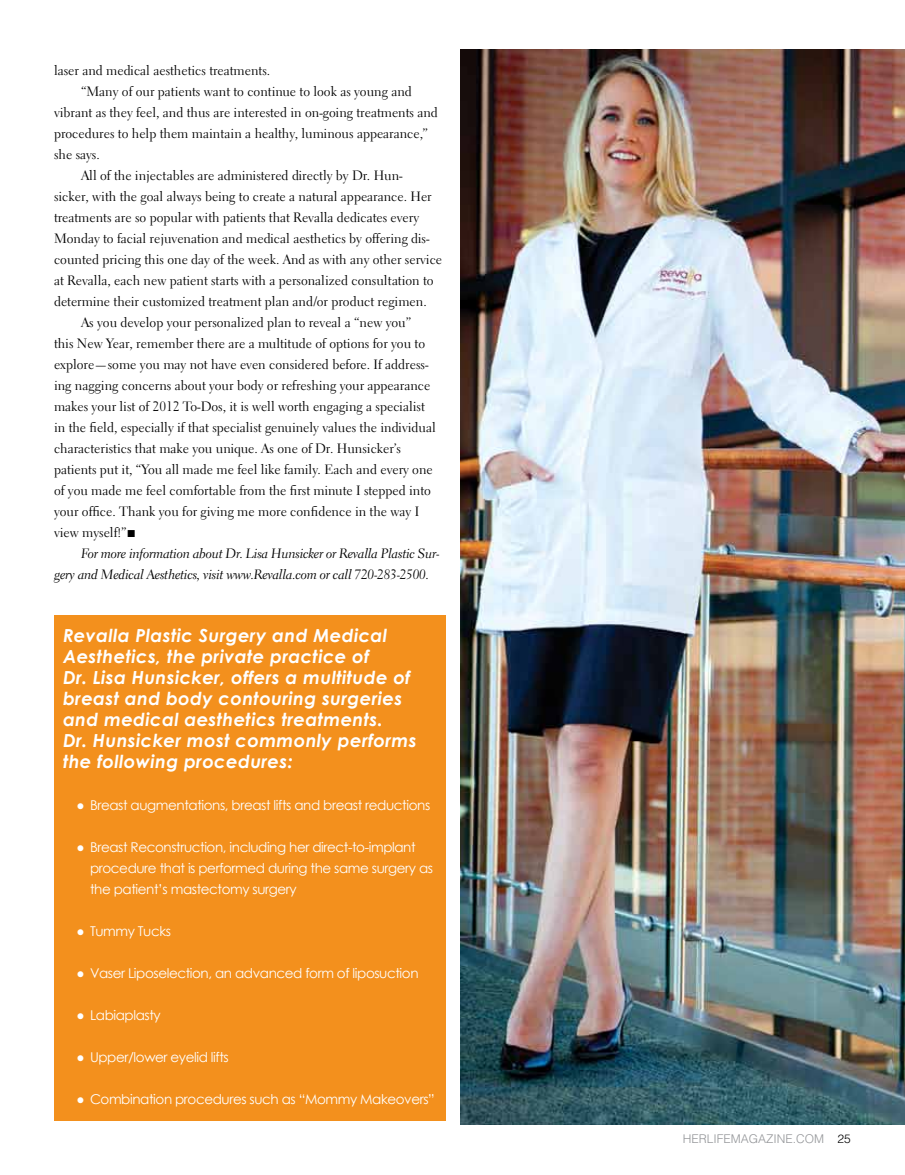
<style>
.page{position:relative;width:905px;height:1175px;background:#fff}
.page>*{position:absolute;margin:0;border:0;box-sizing:border-box;transform-origin:0 0}
.t1{font:italic 700 18px/21px "Century Gothic";letter-spacing:.02em;color:#fff}
.t2{font:13.5px "Electra LT Std";color:#000}
.t3{font:13.5px/21px "Century Gothic";letter-spacing:-.03em;color:#fff}
.t4{font:13.5px/21px "Electra LT Std Cursive";letter-spacing:-.02em;color:#000}
.t5{font:300 12px "Helvetica LT Std";color:#939598}
.s1{font-family:"Arial";font-size:15px}
.s2{color:#000}
</style>
<div class="page">
<div style="left:54px;top:615px;width:392px;height:505px;background:#f3901d"></div>
<img style="left:461px;top:50px;width:443px;height:1074px">
<p class="t2" style="left:54px;top:62px;width:218px">laser and medical aesthetics treatments.</p>
<p class="t2" style="left:81px;top:83px;width:332px">“Many of our patients want to continue to look as young and</p>
<p class="t2" style="left:54px;top:104px;width:385px">vibrant as they feel, and thus are interested in on-going treatments and</p>
<p class="t2" style="left:54px;top:125px;width:375px">procedures to help them maintain a healthy, luminous appearance,”</p>
<p class="t2" style="left:54px;top:146px;width:47px">she says.</p>
<p class="t2" style="left:81px;top:167px;width:323px">All of the injectables are administered directly by Dr. Hun-</p>
<p class="t2" style="left:54px;top:188px;width:379px">sicker, with the goal always being to create a natural appearance. Her</p>
<p class="t2" style="left:54px;top:209px;width:366px">treatments are so popular with patients that Revalla dedicates every</p>
<p class="t2" style="left:54px;top:230px;width:377px">Monday to facial rejuvenation and medical aesthetics by offering dis-</p>
<p class="t2" style="left:54px;top:251px;width:390px">counted pricing this one day of the week. And as with any other service</p>
<p class="t2" style="left:54px;top:272px;width:381px">at Revalla, each new patient starts with a personalized consultation to</p>
<p class="t2" style="left:54px;top:293px;width:374px">determine their customized treatment plan and/or product regimen.</p>
<p class="t2" style="left:81px;top:314px;width:332px">As you develop your personalized plan to reveal a “new you”</p>
<p class="t2" style="left:54px;top:335px;width:372px">this New Year, remember there are a multitude of options for you to</p>
<p class="t2" style="left:54px;top:356px;width:376px">explore—some you may not have even considered before. If address-</p>
<p class="t2" style="left:54px;top:377px;width:378px">ing nagging concerns about your body or refreshing your appearance</p>
<p class="t2" style="left:54px;top:398px;width:372px">makes your list of 2012 To-Dos, it is well worth engaging a specialist</p>
<p class="t2" style="left:54px;top:419px;width:383px">in the field, especially if that specialist genuinely values the individual</p>
<p class="t2" style="left:54px;top:440px;width:348px">characteristics that make you unique. As one of Dr. Hunsicker’s</p>
<p class="t2" style="left:54px;top:461px;width:380px">patients put it, “You all made me feel like family. Each and every one</p>
<p class="t2" style="left:54px;top:482px;width:378px">of you made me feel comfortable from the first minute I stepped into</p>
<p class="t2" style="left:54px;top:503px;width:366px">your office. Thank you for giving me more confidence in the way I</p>
<p class="t2" style="left:54px;top:524px;width:83px">view myself!”<span class="s1">■</span></p>
<p class="t4" style="left:54px;top:543px;width:387px;text-indent:27px">For more information about Dr. Lisa Hunsicker or Revalla Plastic Sur&shy;gery and Medical Aesthetics, visit www.Revalla.com or call 720-283-2500.</p>
<p class="t1" style="left:63px;top:624px;width:355px">Revalla Plastic Surgery and Medical Aesthetics, the private practice of<br>Dr. Lisa Hunsicker, offers a multitude of breast and body contouring surgeries and medical aesthetics treatments.<br>Dr. Hunsicker most commonly performs the following procedures:</p>
<p class="t3" style="left:76px;top:794px;width:355px">● Breast augmentations, breast lifts and breast reductions</p>
<p class="t3" style="left:90px;top:836px;width:344px;text-indent:-14px">● Breast Reconstruction, including her direct-to-implant procedure that is performed during the same surgery as the patient’s mastectomy surgery</p>
<p class="t3" style="left:77px;top:920px;width:96px">● Tummy Tucks</p>
<p class="t3" style="left:77px;top:962px;width:343px">● Vaser Liposelection, an advanced form of liposuction</p>
<p class="t3" style="left:77px;top:1004px;width:86px">● Labiaplasty</p>
<p class="t3" style="left:77px;top:1046px;width:154px">● Upper/lower eyelid lifts</p>
<p class="t3" style="left:77px;top:1088px;width:360px">● Combination procedures such as “Mommy Makeovers”</p>
<p class="t5" style="left:682px;top:1131px;width:8px">HERLIFE</p>
<p class="t5" style="left:730px;top:1131px;width:122px">MAGAZI NE.COM <span class="s2">25</span></p>
</div>
